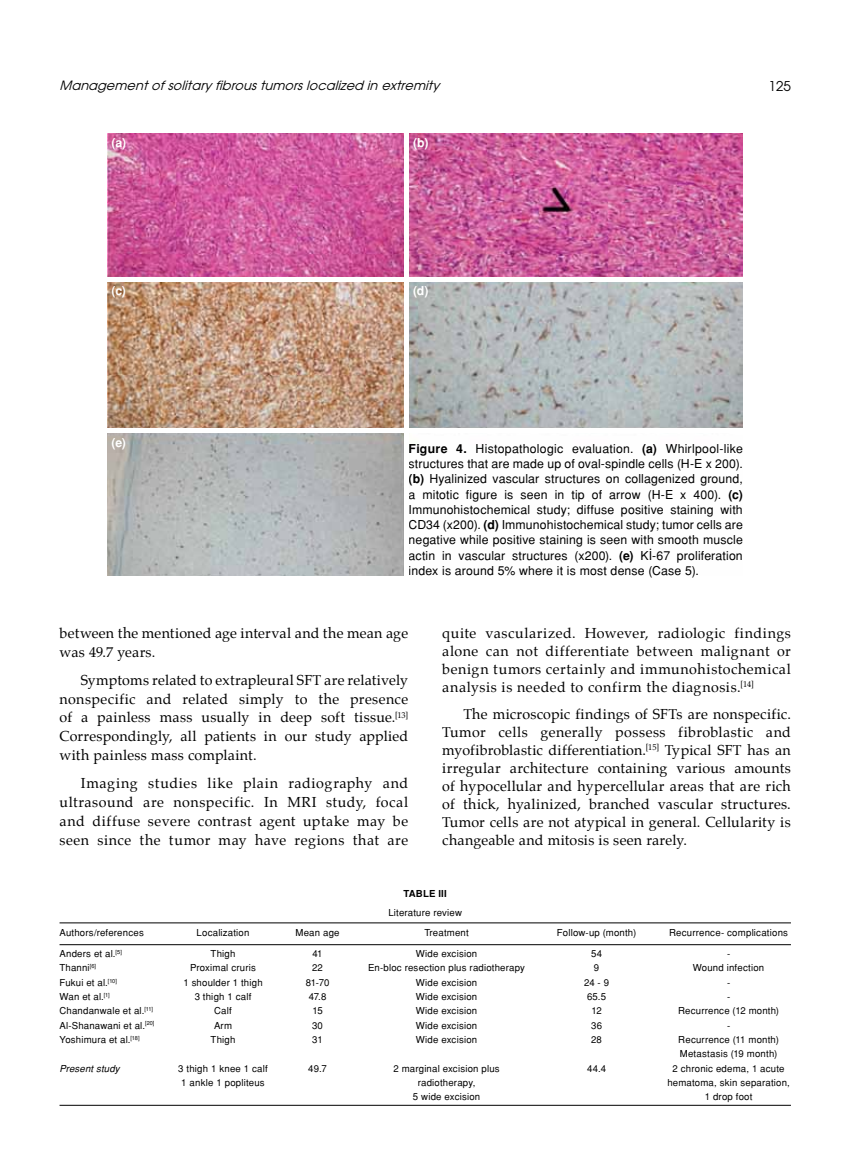
<style>
.page{position:relative;width:859px;height:1170px;background:#fff}
.page>*{position:absolute;margin:0;border:0;box-sizing:border-box;transform-origin:0 0}
.t1{font:14.25px/18px "Palatino";letter-spacing:.025em;color:#000;text-align:justify}
.t2{font:13.5px "Avant Garde Tr";color:#000}
.t3{font:italic 12.75px "Avant Garde Tr";color:#000}
.t4{font:12.3px/15.3px "Helvetica Normal Tr";letter-spacing:.01em;color:#000;text-align:justify}
.t5{font:700 12.3px "Helvetica Tr";color:#fff}
.t6{font:9.6px/14.2px "Helvetica Normal Tr";letter-spacing:.02em;color:#000}
.t7{font:italic 9.6px "Helvetica Tr";letter-spacing:.015em;color:#000}
.t8{font:700 9.6px "Helvetica Tr";color:#000}
.s1{font-family:"Helvetica Tr";font-weight:700}
</style>
<div class="page">
<hr style="left:60px;top:944px;width:731px;height:1px;background:#000">
<hr style="left:60px;top:922px;width:731px;height:1px;background:#000">
<hr style="left:60px;top:1104px;width:731px;height:1px;background:#000">
<img style="left:107px;top:133px;width:636px;height:443px">
<div style="left:404px;top:132px;width:5px;height:445px;background:#fff"></div>
<hr style="left:106px;top:277px;width:638px;height:4px;background:#fff">
<div style="left:106px;top:428px;width:638px;height:5px;background:#fff"></div>
<p class="t3" style="left:60px;top:78px;width:385px">Management of solitary fibrous tumors localized in extremity</p>
<p class="t2" style="left:768px;top:77px;width:24px">125</p>
<p class="t5" style="left:112px;top:135px;width:16px">(a)</p>
<p class="t5" style="left:413px;top:135px;width:17px">(b)</p>
<p class="t5" style="left:112px;top:283px;width:16px">(c)</p>
<p class="t5" style="left:413px;top:283px;width:17px">(d)</p>
<p class="t5" style="left:112px;top:435px;width:16px">(e)</p>
<p class="t4" style="left:409px;top:440px;width:336px"><span class="s1">Figure 4.</span> Histopathologic evaluation. <span class="s1">(a)</span> Whirlpool-like structures that are made up of oval-spindle cells (H-E x 200). <span class="s1">(b)</span> Hyalinized vascular structures on collagenized ground, a mitotic figure is seen in tip of arrow (H-E x 400). <span class="s1">(c)<br></span>Immunohistochemical study; diffuse positive staining with CD34 (x200). <span class="s1">(d)</span> Immunohistochemical study; tumor cells are negative while positive staining is seen with smooth muscle actin in vascular structures (x200). <span class="s1">(e)</span> Kİ-67 proliferation index is around 5% where it is most dense (Case 5).</p>
<p class="t1" style="left:60px;top:625px;width:350px;line-height:18.9px">between the mentioned age interval and the mean age was 49.7 years.</p>
<p class="t1" style="left:60px;top:671px;width:350px;line-height:18.9px;text-indent:21px">Symptoms related to extrapleural SFT are relatively nonspecific and related simply to the presence of a painless mass usually in deep soft tissue.<sup>[13] </sup>Correspondingly, all patients in our study applied with painless mass complaint.</p>
<p class="t1" style="left:60px;top:774px;width:350px;line-height:18.9px;text-indent:21px">Imaging studies like plain radiography and ultrasound are nonspecific. In MRI study, focal and diffuse severe contrast agent uptake may be seen since the tumor may have regions that are</p>
<p class="t1" style="left:442px;top:625px;width:350px">quite vascularized. However, radiologic findings alone can not differentiate between malignant or benign tumors certainly and immunohistochemical analysis is needed to confirm the diagnosis.<sup>[14]</sup></p>
<p class="t1" style="left:442px;top:706px;width:350px;text-indent:21px">The microscopic findings of SFTs are nonspecific.<br>Tumor cells generally possess fibroblastic and myofibroblastic differentiation.<sup>[15]</sup> Typical SFT has an irregular architecture containing various amounts of hypocellular and hypercellular areas that are rich of thick, hyalinized, branched vascular structures.<br>Tumor cells are not atypical in general. Cellularity is changeable and mitosis is seen rarely.</p>
<p class="t8" style="left:404px;top:887px;width:13px">Table</p>
<p class="t8" style="left:438px;top:887px;width:10px">III</p>
<p class="t6" style="left:388px;top:905px;width:75px">Literature review</p>
<p class="t6" style="left:60px;top:925px;width:86px">Authors/references</p>
<p class="t6" style="left:197px;top:925px;width:54px">Localization</p>
<p class="t6" style="left:295px;top:925px;width:46px">Mean age</p>
<p class="t6" style="left:424px;top:925px;width:46px">Treatment</p>
<p class="t6" style="left:557px;top:925px;width:81px">Follow-up (month)</p>
<p class="t6" style="left:669px;top:925px;width:120px">Recurrence- complications</p>
<p class="t6" style="left:60px;top:946px;width:64px">Anders et al.<sup>[5]</sup></p>
<p class="t6" style="left:211px;top:946px;width:26px">Thigh</p>
<p class="t6" style="left:312px;top:946px;width:12px">41</p>
<p class="t6" style="left:416px;top:946px;width:63px">Wide excision</p>
<p class="t6" style="left:591px;top:946px;width:12px">54</p>
<p class="t6" style="left:727px;top:946px;width:5px">-</p>
<p class="t6" style="left:60px;top:960px;width:38px">Thanni<sup>[6]</sup></p>
<p class="t6" style="left:190px;top:960px;width:67px">Proximal cruris</p>
<p class="t6" style="left:312px;top:960px;width:12px">22</p>
<p class="t6" style="left:368px;top:960px;width:159px">En-bloc resection plus radiotherapy</p>
<p class="t6" style="left:594px;top:960px;width:7px">9</p>
<p class="t6" style="left:693px;top:960px;width:73px">Wound infection</p>
<p class="t6" style="left:60px;top:975px;width:59px">Fukui et al.<sup>[10]</sup></p>
<p class="t6" style="left:183px;top:975px;width:81px">1 shoulder 1 thigh</p>
<p class="t6" style="left:306px;top:975px;width:25px">81-70</p>
<p class="t6" style="left:416px;top:975px;width:63px">Wide excision</p>
<p class="t6" style="left:584px;top:975px;width:27px">24 - 9</p>
<p class="t6" style="left:60px;top:989px;width:52px">Wan et al.<sup>[1]</sup></p>
<p class="t6" style="left:195px;top:989px;width:58px">3 thigh 1 calf</p>
<p class="t6" style="left:309px;top:989px;width:19px">47.8</p>
<p class="t6" style="left:416px;top:989px;width:63px">Wide excision</p>
<p class="t6" style="left:587px;top:989px;width:21px">65.5</p>
<p class="t6" style="left:727px;top:989px;width:5px">-</p>
<p class="t6" style="left:60px;top:1003px;width:95px">Chandanwale et al.<sup>[11]</sup></p>
<p class="t6" style="left:214px;top:1003px;width:19px">Calf</p>
<p class="t6" style="left:312px;top:1003px;width:12px">15</p>
<p class="t6" style="left:416px;top:1003px;width:63px">Wide excision</p>
<p class="t6" style="left:591px;top:1003px;width:12px">12</p>
<p class="t6" style="left:678px;top:1003px;width:102px">Recurrence (12 month)</p>
<p class="t6" style="left:60px;top:1018px;width:96px">Al-Shanawani et al.<sup>[20]</sup></p>
<p class="t6" style="left:214px;top:1018px;width:20px">Arm</p>
<p class="t6" style="left:312px;top:1018px;width:12px">30</p>
<p class="t6" style="left:416px;top:1018px;width:63px">Wide excision</p>
<p class="t6" style="left:591px;top:1018px;width:12px">36</p>
<p class="t6" style="left:60px;top:1032px;width:82px">Yoshimura et al.<sup>[18]</sup></p>
<p class="t6" style="left:211px;top:1032px;width:26px">Thigh</p>
<p class="t6" style="left:312px;top:1032px;width:12px">31</p>
<p class="t6" style="left:416px;top:1032px;width:63px">Wide excision</p>
<p class="t6" style="left:591px;top:1032px;width:12px">28</p>
<p class="t6" style="left:678px;top:1032px;width:102px">Recurrence (11 month)<br>Metastasis (19 month)</p>
<p class="t7" style="left:60px;top:1062px;width:62px">Present study</p>
<p class="t6" style="left:178px;top:1060px;width:91px">3 thigh 1 knee 1 calf</p>
<p class="t6" style="left:308px;top:1060px;width:20px">49.7</p>
<p class="t6" style="left:393px;top:1060px;width:108px">2 marginal excision plus</p>
<p class="t6" style="left:587px;top:1060px;width:21px">44.4</p>
<p class="t6" style="left:673px;top:1060px;width:113px">2 chronic edema, 1 acute</p>
<p class="t6" style="left:181px;top:1075px;width:85px">1 ankle 1 popliteus</p>
<p class="t6" style="left:418px;top:1075px;width:59px">radiotherapy,</p>
<p class="t6" style="left:667px;top:1075px;width:124px">hematoma, skin separation,</p>
<p class="t6" style="left:413px;top:1089px;width:69px">5 wide excision</p>
<p class="t6" style="left:705px;top:1089px;width:49px">1 drop foot</p>
</div>
